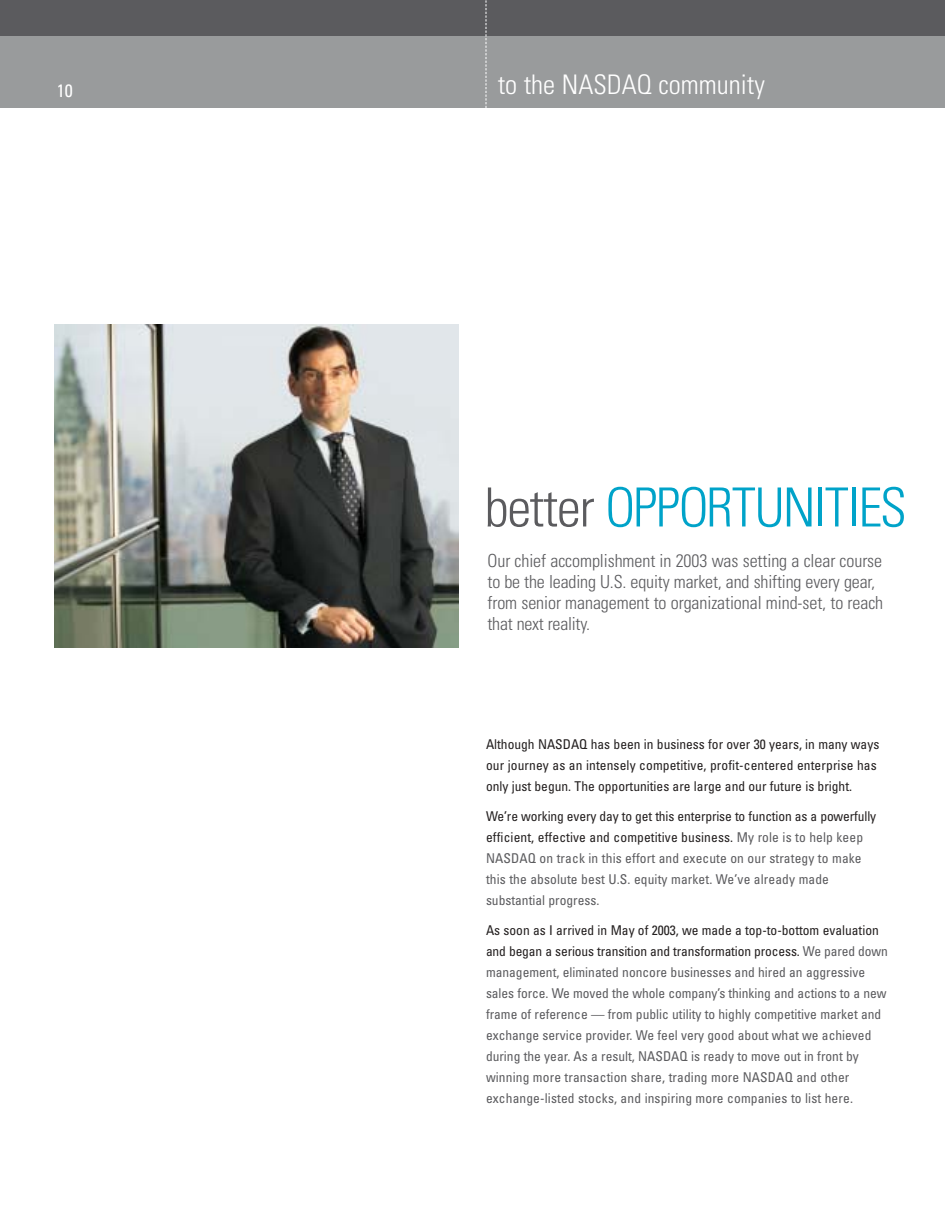
<style>
.page{position:relative;width:945px;height:1215px;background:#fff}
.page>*{position:absolute;margin:0;border:0;box-sizing:border-box;transform-origin:0 0}
.t1{font:300 condensed 54px "Univers";letter-spacing:-.025em;color:#00a3c9}
.t2{font:300 condensed 27px "Univers";color:#fff}
.t3{font:300 condensed 18px/21px "Univers";letter-spacing:-.005em;color:#5b5b5e}
.t4{font:condensed 18px "Univers";color:#fff}
.t5{font:condensed 13.5px/21px "Univers";color:#5b5b5e}
.t6{font:condensed 13.5px/21px "Univers";color:#231f1f}
.s1{color:#5b5b5e}
.s2{color:#231f1f}
</style>
<div class="page">
<div style="left:0;top:0;width:945px;height:36px;background:#5b5b5e"></div>
<div style="left:0;top:36px;width:945px;height:72px;background:#999b9c"></div>
<img style="left:54px;top:324px;width:405px;height:324px">
<svg style="left:486px;top:0;width:1px;height:108px"></svg>
<h3 class="t4" style="left:57px;top:84px;width:17px">10</h3>
<h2 class="t2" style="left:498px;top:75px;width:269px">to the NASDAQ community</h2>
<h1 class="t1" style="left:484px;top:487px;width:424px"><span class="s1">better</span> OPPORTUNITIES</h1>
<h3 class="t3" style="left:488px;top:552px;width:397px">Our chief accomplishment in 2003 was setting a clear course to be the leading U.S. equity market, and shifting every gear, from senior management to organizational mind-set, to reach that next reality.</h3>
<p class="t6" style="left:486px;top:735px;width:395px">Although NASDAQ has been in business for over 30 years, in many ways our journey as an intensely competitive, profit-centered enterprise has only just begun. The opportunities are large and our future is bright.</p>
<p class="t5" style="left:486px;top:807px;width:392px"><span class="s2">We’re working every day to get this enterprise to function as a powerfully efficient, effective and competitive business.</span> My role is to help keep NASDAQ on track in this effort and execute on our strategy to make this the absolute best U.S. equity market. We’ve already made substantial progress.</p>
<p class="t5" style="left:486px;top:921px;width:403px"><span class="s2">As soon as I arrived in May of 2003, we made a top-to-bottom evaluation and began a serious transition and transformation process.</span> We pared down management, eliminated noncore businesses and hired an aggressive sales force. We moved the whole company’s thinking and actions to a new frame of reference — from public utility to highly competitive market and exchange service provider. We feel very good about what we achieved during the year. As a result, NASDAQ is ready to move out in front by winning more transaction share, trading more NASDAQ and other exchange-listed stocks, and inspiring more companies to list here.</p>
</div>
